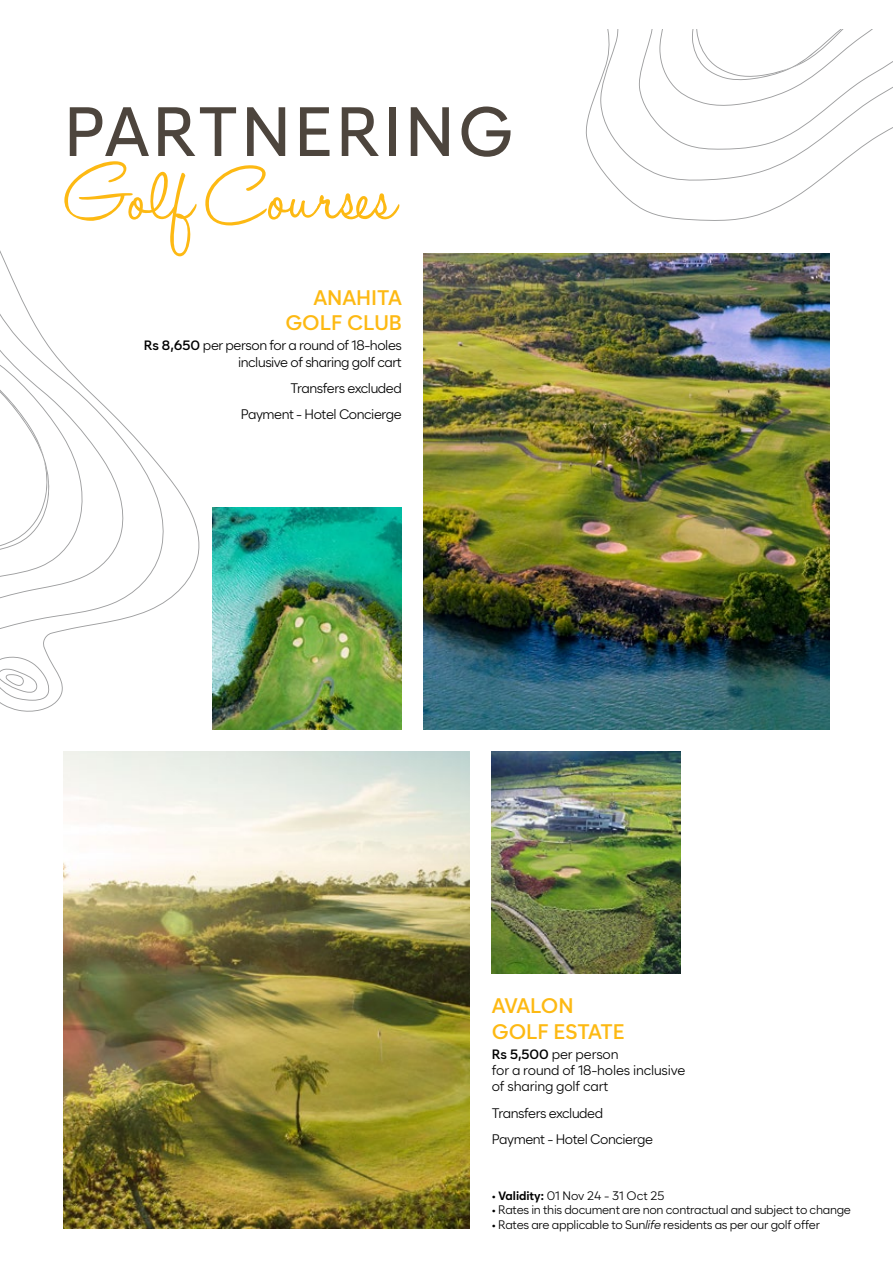
<style>
.page{position:relative;width:893px;height:1263px;background:#fff}
.page>*{position:absolute;margin:0;border:0;box-sizing:border-box;transform-origin:0 0}
.t1{font:89.1px "Halo Handletter";color:#fdb913}
.t2{font:500 69px "Cadiz";letter-spacing:.04em;color:#4d453d}
.t3{font:600 21px/25.2px "Cadiz";color:#fdb913}
.t4{font:13.5px/26.4px "Cadiz";letter-spacing:-.03em;color:#000;text-align:right}
.t5{font:13.5px/16.2px "Cadiz";letter-spacing:-.01em;color:#000}
.t6{font:12px "Cadiz";letter-spacing:-.02em;color:#000}
.t7{font:12px "Cadiz";color:#000}
.s1{font-weight:600}
.s2{font-weight:700}
.s3{font-style:italic}
</style>
<div class="page">
<svg style="left:0;top:250px;width:200px;height:462px"></svg>
<svg style="left:0;top:656px;width:50px;height:45px"></svg>
<svg style="left:590px;top:150px;width:268px;height:71px"></svg>
<svg style="left:585px;top:29px;width:308px;height:121px"></svg>
<img style="left:64px;top:751px;width:406px;height:478px">
<img style="left:423px;top:253px;width:406px;height:477px">
<img style="left:213px;top:508px;width:189px;height:222px">
<img style="left:491px;top:751px;width:189px;height:222px">
<p class="t2" style="left:64px;top:90px;width:451px">PARTNERING</p>
<p class="t1" style="left:64px;top:148px;width:334px">Golf Courses</p>
<p class="t3" style="left:285px;top:285px;width:118px;text-align:right">ANAHITA<br>GOLF CLUB</p>
<p class="t4" style="left:144px;top:337px;width:260px;line-height:16.2px"><span class="s1">Rs 8,650</span> per person for a round of 18-holes inclusive of sharing golf cart</p>
<p class="t4" style="left:241px;top:375px;width:163px">Transfers excluded<br>Payment - Hotel Concierge</p>
<p class="t3" style="left:492px;top:993px;width:134px">AVALON<br>GOLF ESTATE</p>
<p class="t5" style="left:492px;top:1046px;width:195px"><span class="s1">Rs 5,500</span> per person<br>for a round of 18-holes inclusive of sharing golf cart</p>
<p class="t4" style="left:492px;top:1100px;width:163px;text-align:left">Transfers excluded<br>Payment - Hotel Concierge</p>
<p class="t7" style="left:492px;top:1188px;width:174px">• <span class="s2">Validity:</span> 01 Nov 24 - 31 Oct 25</p>
<p class="t6" style="left:492px;top:1203px;width:361px">• Rates in this document are non contractual and subject to change</p>
<p class="t6" style="left:492px;top:1217px;width:330px">• Rates are applicable to Sun<span class="s3">life</span> residents as per our golf offer</p>
</div>
